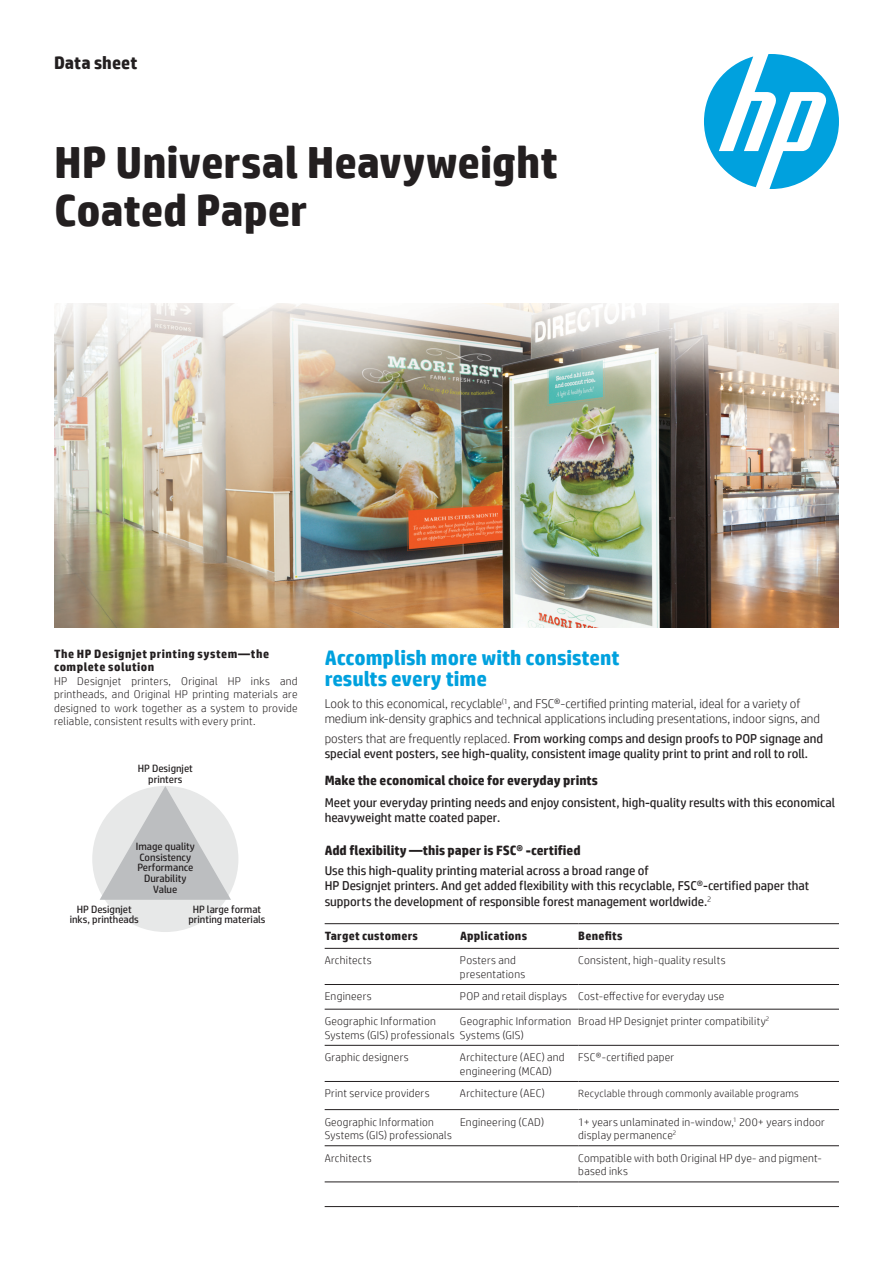
<style>
.page{position:relative;width:893px;height:1263px;background:#fff}
.page>*{position:absolute;margin:0;border:0;box-sizing:border-box;transform-origin:0 0}
.t1{font:700 45px/48px "HP Simplified";letter-spacing:-.005em;color:#231f20}
.t2{font:700 21px/21px "HP Simplified";color:#00a1de}
.t3{font:700 18px "HP Simplified";color:#231f20}
.t4{font:700 13.5px "HP Simplified";color:#231f20}
.t5{font:12.75px/15px "HP Simplified";color:#231f20}
.t6{font:300 12.75px/15.3px "HP Simplified";color:#231f20}
.t7{font:700 12px/13.5px "HP Simplified";letter-spacing:.035em;color:#231f20}
.t8{font:300 11.25px/13.5px "HP Simplified";letter-spacing:.02em;color:#231f20}
.t9{font:10.5px/10.6px "HP Simplified";color:#231f20;text-align:center}
.t10{font:300 10.5px "HP Simplified";letter-spacing:.025em;color:#231f20}
.s1{font-weight:300}
</style>
<div class="page">
<img style="left:54px;top:304px;width:785px;height:324px">
<svg style="left:704px;top:54px;width:135px;height:135px"></svg>
<div style="left:92px;top:786px;width:146px;height:146px;background:#e7e8e8;border-radius:50%"></div>
<svg style="left:100px;top:786px;width:131px;height:114px"></svg>
<hr style="left:325px;top:923px;width:135px;height:1px;background:#231f20">
<hr style="left:460px;top:923px;width:118px;height:1px;background:#231f20">
<hr style="left:578px;top:923px;width:261px;height:1px;background:#231f20">
<hr style="left:325px;top:948px;width:135px;height:1px;background:#231f20">
<hr style="left:460px;top:948px;width:118px;height:1px;background:#231f20">
<hr style="left:578px;top:948px;width:261px;height:1px;background:#231f20">
<hr style="left:325px;top:984px;width:135px;height:1px;background:#231f20">
<hr style="left:460px;top:984px;width:118px;height:1px;background:#231f20">
<hr style="left:578px;top:984px;width:261px;height:1px;background:#231f20">
<hr style="left:325px;top:1009px;width:135px;height:1px;background:#231f20">
<hr style="left:460px;top:1009px;width:118px;height:1px;background:#231f20">
<hr style="left:578px;top:1009px;width:261px;height:1px;background:#231f20">
<hr style="left:325px;top:1045px;width:135px;height:1px;background:#231f20">
<hr style="left:460px;top:1045px;width:118px;height:1px;background:#231f20">
<hr style="left:578px;top:1045px;width:261px;height:1px;background:#231f20">
<hr style="left:325px;top:1081px;width:135px;height:1px;background:#231f20">
<hr style="left:460px;top:1081px;width:118px;height:1px;background:#231f20">
<hr style="left:578px;top:1081px;width:261px;height:1px;background:#231f20">
<hr style="left:325px;top:1109px;width:135px;height:1px;background:#231f20">
<hr style="left:460px;top:1109px;width:118px;height:1px;background:#231f20">
<hr style="left:578px;top:1109px;width:261px;height:1px;background:#231f20">
<hr style="left:325px;top:1145px;width:135px;height:1px;background:#231f20">
<hr style="left:460px;top:1145px;width:118px;height:1px;background:#231f20">
<hr style="left:578px;top:1145px;width:261px;height:1px;background:#231f20">
<hr style="left:325px;top:1182px;width:135px;height:1px;background:#231f20">
<hr style="left:460px;top:1182px;width:118px;height:1px;background:#231f20">
<hr style="left:578px;top:1182px;width:261px;height:1px;background:#231f20">
<hr style="left:325px;top:1206px;width:135px;height:1px;background:#231f20">
<hr style="left:460px;top:1206px;width:118px;height:1px;background:#231f20">
<hr style="left:578px;top:1206px;width:261px;height:1px;background:#231f20">
<h3 class="t3" style="left:54px;top:51px;width:85px">Data sheet</h3>
<h1 class="t1" style="left:54px;top:139px;width:505px">HP Universal Heavyweight<br>Coated Paper</h1>
<p class="t7" style="left:54px;top:647px;width:217px">The HP Designjet printing system—the complete solution</p>
<p class="t8" style="left:54px;top:674px;width:245px;text-align:justify">HP Designjet printers, Original HP inks and printheads, and Original HP printing materials are designed to work together as a system to provide reliable, consistent results with every print.</p>
<p class="t9" style="left:138px;top:763px;width:57px">HP Designjet printers</p>
<p class="t9" style="left:136px;top:841px;width:61px">Image quality<br>Consistency<br>Performance<br>Durability<br>Value</p>
<p class="t9" style="left:70px;top:903px;width:71px">HP Designjet inks, printheads</p>
<p class="t9" style="left:188px;top:903px;width:79px">HP large format printing materials</p>
<h2 class="t2" style="left:325px;top:647px;width:296px">Accomplish more with consistent results every time</h2>
<p class="t6" style="left:325px;top:695px;width:497px">Look to this economical, recyclable<sup>(1</sup>, and FSC®-certified printing material, ideal for a variety of medium ink-density graphics and technical applications including presentations, indoor signs, and</p>
<p class="t5" style="left:325px;top:731px;width:500px"><span class="s1">posters that are frequently replaced.</span> From working comps and design proofs to POP signage and special event posters, see high-quality, consistent image quality print to print and roll to roll.</p>
<p class="t4" style="left:325px;top:772px;width:275px">Make the economical choice for everyday prints</p>
<p class="t5" style="left:325px;top:795px;width:512px">Meet your everyday printing needs and enjoy consistent, high-quality results with this economical heavyweight matte coated paper.</p>
<p class="t4" style="left:325px;top:842px;width:257px">Add flexibility —this paper is FSC® -certified</p>
<p class="t5" style="left:325px;top:863px;width:486px">Use this high-quality printing material across a broad range of<br>HP Designjet printers. And get added flexibility with this recyclable, FSC®-certified paper that</p>
<p class="t5" style="left:325px;top:894px;width:388px">supports the development of responsible forest management worldwide.<sup>2</sup></p>
<p class="t7" style="left:325px;top:929px;width:95px">Target customers</p>
<p class="t7" style="left:460px;top:929px;width:69px">Applications</p>
<p class="t7" style="left:578px;top:929px;width:46px">Benefits</p>
<p class="t8" style="left:325px;top:953px;width:49px">Architects</p>
<p class="t8" style="left:460px;top:953px;width:67px">Posters and presentations</p>
<p class="t8" style="left:578px;top:953px;width:149px">Consistent, high-quality results</p>
<p class="t8" style="left:325px;top:989px;width:48px">Engineers</p>
<p class="t8" style="left:460px;top:989px;width:266px">POP and retail displays Cost-effective for everyday use</p>
<p class="t8" style="left:325px;top:1014px;width:131px">Geographic Information<br>Systems (GIS) professionals</p>
<p class="t8" style="left:460px;top:1014px;width:113px">Geographic Information<br>Systems (GIS)</p>
<p class="t8" style="left:578px;top:1014px;width:192px">Broad HP Designjet printer compatibility<sup>2</sup></p>
<p class="t8" style="left:325px;top:1050px;width:86px">Graphic designers</p>
<p class="t8" style="left:460px;top:1050px;width:106px">Architecture (AEC) and engineering (MCAD)</p>
<p class="t8" style="left:578px;top:1050px;width:97px">FSC®-certified paper</p>
<p class="t8" style="left:325px;top:1086px;width:106px">Print service providers</p>
<p class="t8" style="left:460px;top:1086px;width:86px">Architecture (AEC)</p>
<p class="t10" style="left:578px;top:1086px;width:222px">Recyclable through commonly available programs</p>
<p class="t8" style="left:325px;top:1114px;width:129px">Geographic Information<br>Systems (GIS) professionals</p>
<p class="t8" style="left:460px;top:1114px;width:86px">Engineering (CAD)</p>
<p class="t8" style="left:578px;top:1114px;width:248px">1+ years unlaminated in-window,<sup>1</sup> 200+ years indoor display permanence<sup>2</sup></p>
<p class="t8" style="left:325px;top:1151px;width:49px">Architects</p>
<p class="t8" style="left:578px;top:1151px;width:245px">Compatible with both Original HP dye- and pigment&shy;based inks</p>
</div>
